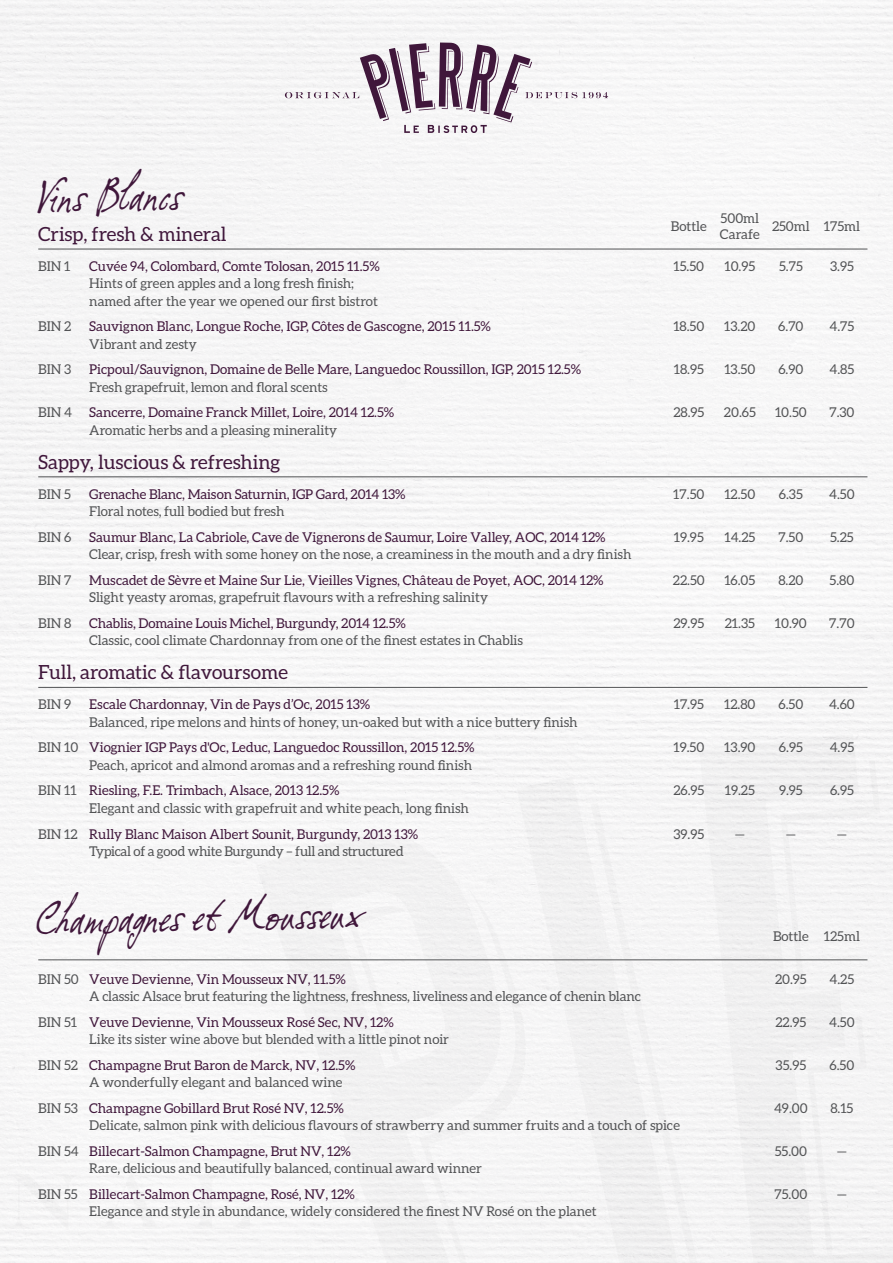
<style>
.page{position:relative;width:893px;height:1263px;background:#fff}
.page>*{position:absolute;margin:0;border:0;box-sizing:border-box;transform-origin:0 0}
.t1{font:italic 39px "Le Bistrot Pierre";color:#40173b}
.t2{font:19.5px "Aleo";color:#40173b}
.t3{font:13.5px/25.8px "Aleo";color:#525355}
.t4{font:13.5px "Aleo";color:#40173b}
.t5{font:13.5px "Aleo";letter-spacing:-.02em;color:#525355}
.s1{color:#40173b}
.s2{color:#525355}
</style>
<div class="page">
<svg style="left:285px;top:43px;width:323px;height:90px"></svg>
<hr style="left:38px;top:249px;width:829px;height:1px;background:#525355">
<hr style="left:38px;top:476px;width:829px;height:1px;background:#525355">
<hr style="left:38px;top:687px;width:829px;height:1px;background:#525355">
<hr style="left:38px;top:959px;width:829px;height:1px;background:#525355">
<h1 class="t1" style="left:37px;top:175px;width:148px;rotate:-1deg">Vins Blancs</h1>
<p class="t3" style="left:720px;top:209px;width:41px;line-height:16.5px">500ml<br>Carafe</p>
<p class="t3" style="left:671px;top:213px;width:37px">Bottle</p>
<p class="t3" style="left:772px;top:213px;width:39px">250ml</p>
<p class="t3" style="left:824px;top:213px;width:38px">175ml</p>
<h2 class="t2" style="left:38px;top:223px;width:190px">Crisp, fresh &amp; mineral</h2>
<p class="t3" style="left:38px;top:253px;width:34px">BIN 1</p>
<p class="t4" style="left:89px;top:259px;width:292px">Cuvée 94, Colombard, Comte Tolosan, 2015 11.5%</p>
<p class="t3" style="left:673px;top:253px;width:32px">15.50</p>
<p class="t3" style="left:724px;top:253px;width:32px">10.95</p>
<p class="t3" style="left:779px;top:253px;width:25px">5.75</p>
<p class="t3" style="left:830px;top:253px;width:25px">3.95</p>
<p class="t3" style="left:89px;top:275px;width:290px;line-height:17.2px">Hints of green apples and a long fresh finish; named after the year we opened our first bistrot</p>
<p class="t3" style="left:38px;top:313px;width:35px">BIN 2</p>
<p class="t4" style="left:89px;top:319px;width:403px">Sauvignon Blanc, Longue Roche, IGP, Côtes de Gascogne, 2015 11.5%</p>
<p class="t3" style="left:673px;top:313px;width:33px">18.50</p>
<p class="t3" style="left:724px;top:313px;width:33px">13.20</p>
<p class="t3" style="left:778px;top:313px;width:27px">6.70</p>
<p class="t3" style="left:829px;top:313px;width:26px">4.75</p>
<p class="t3" style="left:89px;top:331px;width:109px">Vibrant and zesty</p>
<p class="t3" style="left:38px;top:356px;width:35px">BIN 3</p>
<p class="t4" style="left:89px;top:362px;width:493px">Picpoul/Sauvignon, Domaine de Belle Mare, Languedoc Roussillon, IGP, 2015 12.5%</p>
<p class="t3" style="left:674px;top:356px;width:32px">18.95</p>
<p class="t3" style="left:724px;top:356px;width:32px">13.50</p>
<p class="t3" style="left:778px;top:356px;width:27px">6.90</p>
<p class="t3" style="left:830px;top:356px;width:26px">4.85</p>
<p class="t3" style="left:89px;top:374px;width:240px">Fresh grapefruit, lemon and floral scents</p>
<p class="t3" style="left:38px;top:399px;width:35px">BIN 4</p>
<p class="t4" style="left:89px;top:405px;width:306px">Sancerre, Domaine Franck Millet, Loire, 2014 12.5%</p>
<p class="t3" style="left:673px;top:399px;width:33px">28.95</p>
<p class="t3" style="left:724px;top:399px;width:33px">20.65</p>
<p class="t3" style="left:775px;top:399px;width:33px">10.50</p>
<p class="t3" style="left:829px;top:399px;width:27px">7.30</p>
<p class="t3" style="left:89px;top:417px;width:250px">Aromatic herbs and a pleasing minerality</p>
<h2 class="t2" style="left:38px;top:451px;width:244px">Sappy, luscious &amp; refreshing</h2>
<p class="t3" style="left:38px;top:481px;width:34px">BIN 5</p>
<p class="t4" style="left:89px;top:486px;width:318px">Grenache Blanc, Maison Saturnin, IGP Gard, 2014 13%</p>
<p class="t3" style="left:673px;top:481px;width:33px">17.50</p>
<p class="t3" style="left:724px;top:481px;width:32px">12.50</p>
<p class="t3" style="left:779px;top:481px;width:26px">6.35</p>
<p class="t3" style="left:829px;top:481px;width:27px">4.50</p>
<p class="t3" style="left:89px;top:498px;width:197px">Floral notes, full bodied but fresh</p>
<p class="t3" style="left:38px;top:524px;width:35px">BIN 6</p>
<p class="t4" style="left:89px;top:529px;width:518px">Saumur Blanc, La Cabriole, Cave de Vignerons de Saumur, Loire Valley, AOC, 2014 12%</p>
<p class="t3" style="left:674px;top:524px;width:31px">19.95</p>
<p class="t3" style="left:724px;top:524px;width:32px">14.25</p>
<p class="t3" style="left:778px;top:524px;width:26px">7.50</p>
<p class="t3" style="left:830px;top:524px;width:25px">5.25</p>
<p class="t3" style="left:89px;top:541px;width:544px">Clear, crisp, fresh with some honey on the nose, a creaminess in the mouth and a dry finish</p>
<p class="t3" style="left:38px;top:567px;width:35px">BIN 7</p>
<p class="t4" style="left:89px;top:572px;width:516px">Muscadet de Sèvre et Maine Sur Lie, Vieilles Vignes, Château de Poyet, AOC, 2014 12%</p>
<p class="t3" style="left:673px;top:567px;width:33px">22.50</p>
<p class="t3" style="left:724px;top:567px;width:33px">16.05</p>
<p class="t3" style="left:778px;top:567px;width:27px">8.20</p>
<p class="t3" style="left:829px;top:567px;width:26px">5.80</p>
<p class="t3" style="left:89px;top:584px;width:400px">Slight yeasty aromas, grapefruit flavours with a refreshing salinity</p>
<p class="t3" style="left:38px;top:610px;width:35px">BIN 8</p>
<p class="t4" style="left:89px;top:615px;width:318px">Chablis, Domaine Louis Michel, Burgundy, 2014 12.5%</p>
<p class="t3" style="left:673px;top:610px;width:32px">29.95</p>
<p class="t3" style="left:725px;top:610px;width:32px">21.35</p>
<p class="t3" style="left:775px;top:610px;width:33px">10.90</p>
<p class="t3" style="left:829px;top:610px;width:27px">7.70</p>
<p class="t3" style="left:89px;top:627px;width:435px">Classic, cool climate Chardonnay from one of the finest estates in Chablis</p>
<h2 class="t2" style="left:38px;top:661px;width:251px">Full, aromatic &amp; flavoursome</h2>
<p class="t3" style="left:38px;top:691px;width:34px">BIN 9</p>
<p class="t4" style="left:89px;top:697px;width:282px">Escale Chardonnay, Vin de Pays d’Oc, 2015 13%</p>
<p class="t3" style="left:674px;top:691px;width:32px">17.95</p>
<p class="t3" style="left:724px;top:691px;width:33px">12.80</p>
<p class="t3" style="left:778px;top:691px;width:26px">6.50</p>
<p class="t3" style="left:829px;top:691px;width:27px">4.60</p>
<p class="t3" style="left:38px;top:709px;width:541px;text-indent:51px">Balanced, ripe melons and hints of honey, un-oaked but with a nice buttery finish<br>BIN 10 <span class="s1">Viognier IGP Pays d'Oc, Leduc, Languedoc Roussillon, 2015 12.5%</span></p>
<p class="t3" style="left:673px;top:734px;width:32px">19.50</p>
<p class="t3" style="left:724px;top:734px;width:33px">13.90</p>
<p class="t3" style="left:779px;top:734px;width:25px">6.95</p>
<p class="t3" style="left:830px;top:734px;width:26px">4.95</p>
<p class="t3" style="left:38px;top:752px;width:435px;text-indent:51px">Peach, apricot and almond aromas and a refreshing round finish<br>BIN 11 <span class="s1">Riesling, F.E. Trimbach, Alsace, 2013 12.5%</span></p>
<p class="t3" style="left:38px;top:795px;width:432px;text-indent:51px">Elegant and classic with grapefruit and white peach, long finish<br>BIN 12 <span class="s1">Rully Blanc Maison Albert Sounit, Burgundy, 2013 13%</span></p>
<p class="t5" style="left:89px;top:843px;width:316px">Typical of a good white Burgundy – full and structured</p>
<h1 class="t1" style="left:37px;top:896px;width:329px;rotate:-1deg">Champagnes et Mousseux</h1>
<p class="t3" style="left:673px;top:778px;width:33px">26.95</p>
<p class="t3" style="left:725px;top:778px;width:32px">19.25</p>
<p class="t3" style="left:779px;top:778px;width:25px">9.95</p>
<p class="t3" style="left:830px;top:778px;width:25px">6.95</p>
<p class="t3" style="left:673px;top:821px;width:32px">39.95</p>
<p class="t3" style="left:735px;top:821px;width:12px">—</p>
<p class="t3" style="left:786px;top:821px;width:12px">—</p>
<p class="t3" style="left:837px;top:821px;width:12px">—</p>
<p class="t3" style="left:773px;top:923px;width:37px">Bottle</p>
<p class="t3" style="left:824px;top:923px;width:38px">125ml</p>
<p class="t4" style="left:38px;top:971px;width:309px"><span class="s2">BIN 50</span> Veuve Devienne, Vin Mousseux NV, 11.5%</p>
<p class="t3" style="left:775px;top:966px;width:33px">20.95</p>
<p class="t3" style="left:830px;top:966px;width:26px">4.25</p>
<p class="t3" style="left:38px;top:983px;width:604px;text-indent:51px">A classic Alsace brut featuring the lightness, freshness, liveliness and elegance of chenin blanc<br>BIN 51 <span class="s1">Veuve Devienne, Vin Mousseux Rosé Sec, NV, 12%</span></p>
<p class="t3" style="left:775px;top:1009px;width:32px">22.95</p>
<p class="t3" style="left:829px;top:1009px;width:27px">4.50</p>
<p class="t3" style="left:38px;top:1026px;width:412px;text-indent:51px">Like its sister wine above but blended with a little pinot noir<br>BIN 52 <span class="s1">Champagne Brut Baron de Marck, NV, 12.5%</span></p>
<p class="t3" style="left:38px;top:1069px;width:307px;text-align:right">A wonderfully elegant and balanced wine<br>BIN 53 <span class="s1">Champagne Gobillard Brut Rosé NV, 12.5%</span></p>
<p class="t3" style="left:38px;top:1112px;width:643px;text-indent:51px">Delicate, salmon pink with delicious flavours of strawberry and summer fruits and a touch of spice<br>BIN 54 <span class="s1">Billecart-Salmon Champagne, Brut NV, 12%</span></p>
<p class="t3" style="left:38px;top:1155px;width:445px;text-indent:51px">Rare, delicious and beautifully balanced, continual award winner<br>BIN 55 <span class="s1">Billecart-Salmon Champagne, Rosé, NV, 12%</span></p>
<p class="t3" style="left:89px;top:1198px;width:509px">Elegance and style in abundance, widely considered the finest NV Rosé on the planet</p>
<p class="t3" style="left:776px;top:1052px;width:32px">35.95</p>
<p class="t3" style="left:829px;top:1052px;width:26px">6.50</p>
<p class="t3" style="left:774px;top:1095px;width:35px">49.00</p>
<p class="t3" style="left:830px;top:1095px;width:25px">8.15</p>
<p class="t3" style="left:775px;top:1138px;width:34px">55.00</p>
<p class="t3" style="left:837px;top:1138px;width:12px">—</p>
<p class="t3" style="left:774px;top:1181px;width:34px">75.00</p>
<p class="t3" style="left:837px;top:1181px;width:12px">—</p>
</div>
